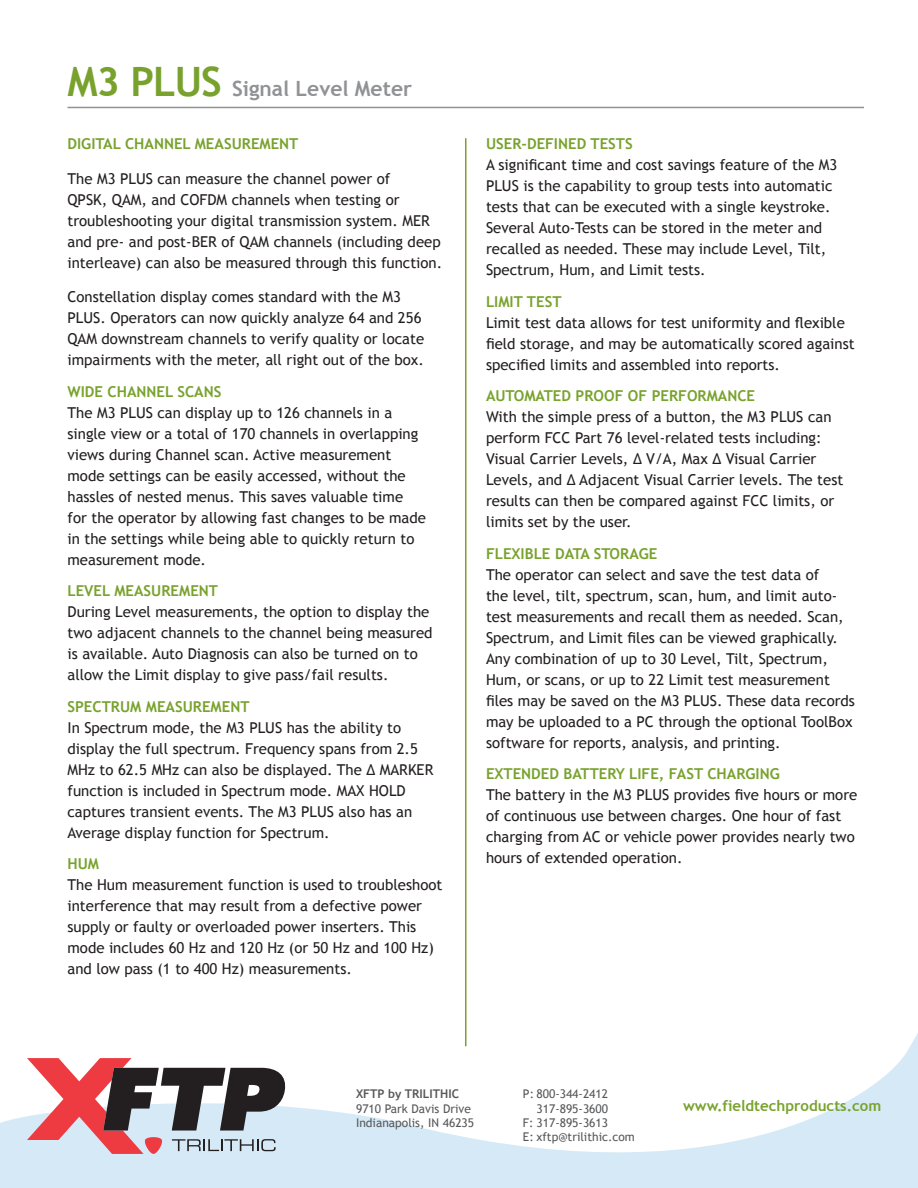
<style>
.page{position:relative;width:918px;height:1188px;background:#fff}
.page>*{position:absolute;margin:0;border:0;box-sizing:border-box;transform-origin:0 0}
.Title_-_page_2{font:700 21px "Trebuchet MS";color:#919295}
.Body_Text{font:15px/21px "Trebuchet MS";color:#231f20}
.Headline_3{font:700 15px "Trebuchet MS";color:#78a22d}
.Footer_Web{font:700 15px "Trebuchet MS";color:#78a22d}
.Body_Text-2{font:700 15px "Trebuchet MS";color:#78a22d}
.t1{font:12px "Trebuchet MS";color:#57585a}
.t2{font:700 12px "Trebuchet MS";color:#57585a}
.s1{font-size:40.5px;color:#78a22d}
</style>
<div class="page">
<svg style="left:0;top:1032px;width:918px;height:156px"></svg>
<svg style="left:27px;top:1058px;width:258px;height:96px"></svg>
<hr style="left:68px;top:107px;width:796px;height:1px;background:#919295">
<hr style="left:465px;top:138px;width:1px;height:908px;background:#78a22d">
<p class="Title_-_page_2" style="left:68px;top:76px;width:346px"><span class="s1">M3 PLUS</span> Signal Level Meter</p>
<p class="Body_Text-2" style="left:68px;top:135px;width:232px">DIGITAL CHANNEL MEASUREMENT</p>
<p class="Body_Text" style="left:68px;top:168px;width:376px">The M3 PLUS can measure the channel power of<br>QPSK, QAM, and COFDM channels when testing or troubleshooting your digital transmission system. MER and pre- and post-BER of QAM channels (including deep interleave) can also be measured through this function.</p>
<p class="Body_Text" style="left:68px;top:287px;width:358px">Constellation display comes standard with the M3<br>PLUS. Operators can now quickly analyze 64 and 256<br>QAM downstream channels to verify quality or locate impairments with the meter, all right out of the box.</p>
<p class="Headline_3" style="left:68px;top:382px;width:155px">WIDE CHANNEL SCANS</p>
<p class="Body_Text" style="left:68px;top:402px;width:360px">The M3 PLUS can display up to 126 channels in a single view or a total of 170 channels in overlapping views during Channel scan. Active measurement mode settings can be easily accessed, without the hassles of nested menus. This saves valuable time for the operator by allowing fast changes to be made in the settings while being able to quickly return to measurement mode.</p>
<p class="Headline_3" style="left:68px;top:582px;width:152px">LEVEL MEASUREMENT</p>
<p class="Body_Text" style="left:68px;top:602px;width:367px">During Level measurements, the option to display the two adjacent channels to the channel being measured is available. Auto Diagnosis can also be turned on to allow the Limit display to give pass/fail results.</p>
<p class="Headline_3" style="left:68px;top:697px;width:184px">SPECTRUM MEASUREMENT</p>
<p class="Body_Text" style="left:68px;top:717px;width:367px">In Spectrum mode, the M3 PLUS has the ability to display the full spectrum. Frequency spans from 2.5<br>MHz to 62.5 MHz can also be displayed. The Δ MARKER function is included in Spectrum mode. MAX HOLD captures transient events. The M3 PLUS also has an Average display function for Spectrum.</p>
<p class="Headline_3" style="left:68px;top:855px;width:33px">HUM</p>
<p class="Body_Text" style="left:68px;top:875px;width:376px">The Hum measurement function is used to troubleshoot interference that may result from a defective power supply or faulty or overloaded power inserters. This mode includes 60 Hz and 120 Hz (or 50 Hz and 100 Hz) and low pass (1 to 400 Hz) measurements.</p>
<p class="Headline_3" style="left:486px;top:135px;width:148px">USER-DEFINED TESTS</p>
<p class="Body_Text" style="left:486px;top:155px;width:353px">A significant time and cost savings feature of the M3<br>PLUS is the capability to group tests into automatic tests that can be executed with a single keystroke.<br>Several Auto-Tests can be stored in the meter and recalled as needed. These may include Level, Tilt, Spectrum, Hum, and Limit tests.</p>
<p class="Headline_3" style="left:486px;top:292px;width:77px">LIMIT TEST</p>
<p class="Body_Text" style="left:486px;top:312px;width:370px">Limit test data allows for test uniformity and flexible field storage, and may be automatically scored against specified limits and assembled into reports.</p>
<p class="Headline_3" style="left:486px;top:387px;width:271px">AUTOMATED PROOF OF PERFORMANCE</p>
<p class="Body_Text" style="left:486px;top:407px;width:359px">With the simple press of a button, the M3 PLUS can perform FCC Part 76 level-related tests including:<br>Visual Carrier Levels, Δ V/A, Max Δ Visual Carrier Levels, and Δ Adjacent Visual Carrier levels. The test results can then be compared against FCC limits, or limits set by the user.</p>
<p class="Headline_3" style="left:486px;top:544px;width:173px">FLEXIBLE DATA STORAGE</p>
<p class="Body_Text" style="left:486px;top:564px;width:370px">The operator can select and save the test data of<br>the level, tilt, spectrum, scan, hum, and limit auto&shy;test measurements and recall them as needed. Scan, Spectrum, and Limit files can be viewed graphically.<br>Any combination of up to 30 Level, Tilt, Spectrum, Hum, or scans, or up to 22 Limit test measurement files may be saved on the M3 PLUS. These data records may be uploaded to a PC through the optional ToolBox software for reports, analysis, and printing.</p>
<p class="Headline_3" style="left:486px;top:765px;width:295px">EXTENDED BATTERY LIFE, FAST CHARGING</p>
<p class="Body_Text" style="left:486px;top:785px;width:373px">The battery in the M3 PLUS provides five hours or more of continuous use between charges. One hour of fast charging from AC or vehicle power provides nearly two hours of extended operation.</p>
<p class="t2" style="left:356px;top:1087px;width:104px">XFTP by TRILITHIC</p>
<p class="t1" style="left:356px;top:1101px;width:116px">9710 Park Davis Drive</p>
<p class="t1" style="left:356px;top:1115px;width:120px">Indianapolis, IN 46235</p>
<p class="t1" style="left:523px;top:1087px;width:87px">P: 800-344-2412</p>
<p class="t1" style="left:536px;top:1101px;width:73px">317-895-3600</p>
<p class="t1" style="left:523px;top:1115px;width:87px">F: 317-895-3613</p>
<p class="t1" style="left:523px;top:1129px;width:113px">E: xftp@trilithic.com</p>
<p class="Footer_Web" style="left:683px;top:1096px;width:200px">www.fieldtechproducts.com</p>
</div>
